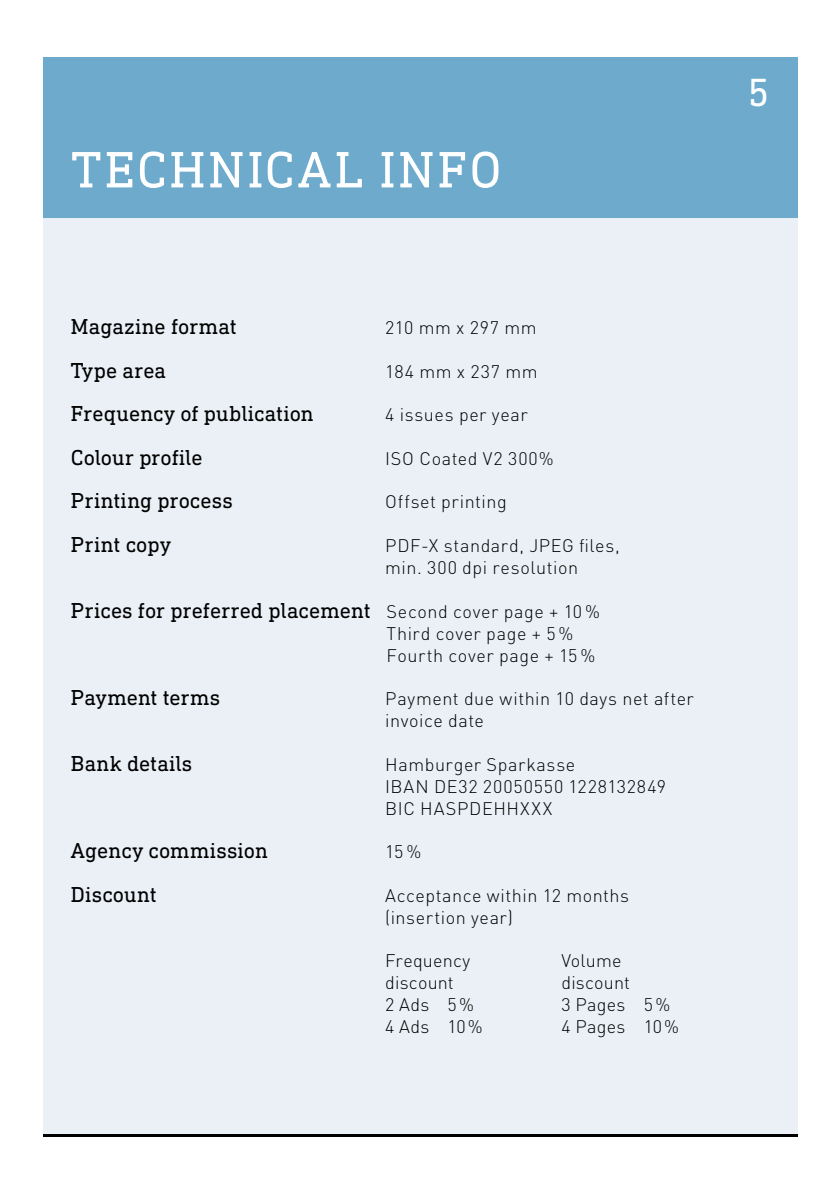
<style>
.page{position:relative;width:840px;height:1191px;background:#fff}
.page>*{position:absolute;margin:0;border:0;box-sizing:border-box;transform-origin:0 0}
._2__Vortext{font:52px "DIN Next Slab Pro";letter-spacing:.055em;color:#fff}
.t1{font:40px "DIN Next Slab Pro";color:#fff}
._6__BU-Fließtext{font:22px "DIN Next Slab Pro";color:#000}
._6__BU-Fließtext-2{font:300 18px/22px "DIN Pro";letter-spacing:.03em;color:#000}
._6__BU-Fließtext-3{font:300 18px "DIN Pro";letter-spacing:.01em;color:#000}
.s1{font-family:"DIN Pro";font-weight:300;font-size:18px}
</style>
<div class="page">
<div style="left:43px;top:57px;width:754px;height:1077px;background:#eaf0f6"></div>
<div style="left:43px;top:57px;width:754px;height:160px;background:#6daacc"></div>
<hr style="left:43px;top:1134px;width:754px;height:3px;background:#000">
<p class="_2__Vortext" style="left:71px;top:140px;width:431px">TECHNICAL INFO</p>
<p class="_6__BU-Fließtext" style="left:71px;top:314px;width:167px">Magazine format</p>
<p class="_6__BU-Fließtext-2" style="left:385px;top:316px;width:153px">210 mm x 297 mm</p>
<p class="_6__BU-Fließtext" style="left:71px;top:357px;width:97px">Type area</p>
<p class="_6__BU-Fließtext-2" style="left:385px;top:359px;width:154px">184 mm x 237 mm</p>
<p class="_6__BU-Fließtext" style="left:71px;top:401px;width:244px">Frequency of publication</p>
<p class="_6__BU-Fließtext-2" style="left:385px;top:403px;width:144px">4 issues per year</p>
<p class="_6__BU-Fließtext" style="left:71px;top:445px;width:133px">Colour profile</p>
<p class="_6__BU-Fließtext-2" style="left:385px;top:446px;width:170px">ISO Coated V2 300%</p>
<p class="_6__BU-Fließtext" style="left:71px;top:488px;width:163px">Printing process</p>
<p class="_6__BU-Fließtext-2" style="left:385px;top:490px;width:123px">Offset printing</p>
<p class="_6__BU-Fließtext" style="left:71px;top:532px;width:101px">Print copy</p>
<p class="_6__BU-Fließtext-2" style="left:385px;top:534px;width:236px">PDF-X standard, JPEG files, min. 300 dpi resolution</p>
<p class="_6__BU-Fließtext" style="left:71px;top:597px;width:530px">Prices for preferred placement <span class="s1">Second cover page + 10 %</span></p>
<p class="_6__BU-Fließtext-2" style="left:386px;top:621px;width:210px">Third cover page + 5 %<br>Fourth cover page + 15 %</p>
<p class="_6__BU-Fließtext" style="left:71px;top:685px;width:151px">Payment terms</p>
<p class="_6__BU-Fließtext-2" style="left:385px;top:687px;width:310px">Payment due within 10 days net after invoice date</p>
<p class="_6__BU-Fließtext" style="left:71px;top:750px;width:123px">Bank details</p>
<p class="_6__BU-Fließtext-2" style="left:385px;top:752px;width:282px">Hamburger Sparkasse<br>IBAN DE32 20050550 1228132849<br>BIC HASPDEHHXXX</p>
<p class="_6__BU-Fließtext" style="left:71px;top:838px;width:198px">Agency commission</p>
<p class="_6__BU-Fließtext-2" style="left:385px;top:840px;width:38px">15%</p>
<p class="_6__BU-Fließtext" style="left:71px;top:881px;width:87px">Discount</p>
<p class="_6__BU-Fließtext-2" style="left:385px;top:883px;width:245px">Acceptance within 12 months (insertion year)</p>
<p class="_6__BU-Fließtext-3" style="left:385px;top:948px;width:87px">Frequency</p>
<p class="_6__BU-Fließtext-2" style="left:561px;top:949px;width:61px">Volume</p>
<p class="_6__BU-Fließtext-3" style="left:385px;top:970px;width:70px">discount</p>
<p class="_6__BU-Fließtext-3" style="left:561px;top:970px;width:70px">discount</p>
<p class="_6__BU-Fließtext-2" style="left:385px;top:993px;width:90px">2 Ads 5%</p>
<p class="_6__BU-Fließtext-2" style="left:561px;top:993px;width:110px">3 Pages 5%</p>
<p class="_6__BU-Fließtext-2" style="left:385px;top:1015px;width:99px">4 Ads 10%</p>
<p class="_6__BU-Fließtext-2" style="left:561px;top:1015px;width:119px">4 Pages 10%</p>
<h2 class="t1" style="left:747px;top:69px;width:23px">5</h2>
</div>
